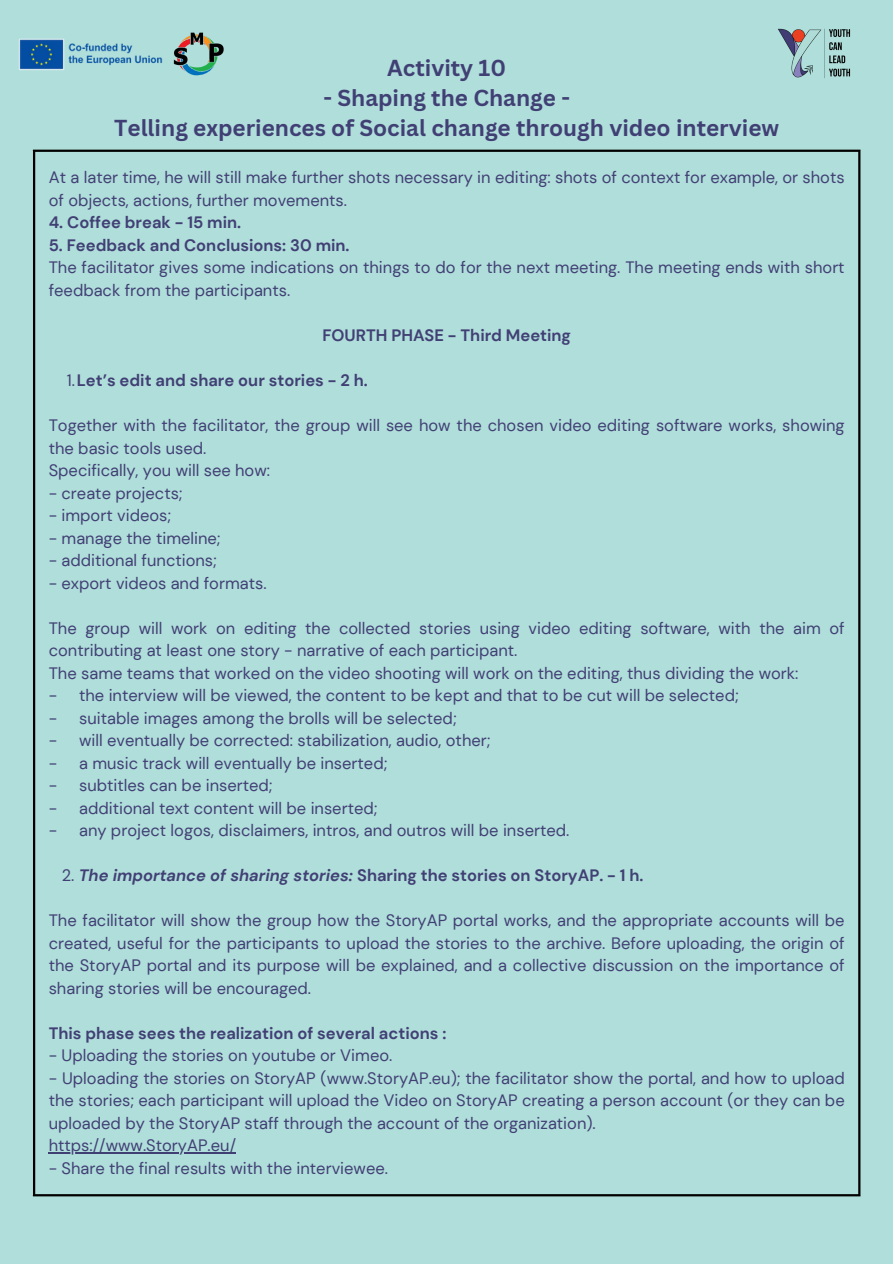
<style>
.page{position:relative;width:893px;height:1264px;background:#fff}
.page>*{position:absolute;margin:0;border:0;box-sizing:border-box;transform-origin:0 0}
.t1{font:700 22.5px/30.3px "Canva Sans";color:#414075;text-align:center}
.t2{font:16.5px/22.5px "DM Sans";color:#414075}
.t3{font:700 16.5px "DM Sans";color:#414075}
.s1{font-weight:400}
.s2{font-style:italic}
</style>
<div class="page">
<div style="left:0;top:0;width:892px;height:1263px;background:#b0deda"></div>
<hr style="left:49px;top:1152px;width:187px;height:1px;background:#414075">
<hr style="left:33px;top:152px;width:2px;height:1042px;background:#000">
<hr style="left:858px;top:152px;width:2px;height:1042px;background:#000">
<hr style="left:33px;top:150px;width:827px;height:2px;background:#000">
<hr style="left:33px;top:1194px;width:827px;height:2px;background:#000">
<img style="left:19px;top:38px;width:144px;height:32px">
<img style="left:173px;top:32px;width:51px;height:44px">
<img style="left:778px;top:28px;width:73px;height:50px">
<p class="t1" style="left:387px;top:52px;width:120px">Activity 10</p>
<p class="t1" style="left:114px;top:82px;width:666px">- Shaping the Change -<br>Telling experiences of Social change through video interview</p>
<p class="t2" style="left:49px;top:166px;width:797px">At a later time, he will still make further shots necessary in editing: shots of context for example, or shots of objects, actions, further movements.</p>
<p class="t3" style="left:49px;top:212px;width:194px">4. Coffee break - 15 min.</p>
<p class="t3" style="left:49px;top:234px;width:302px">5. Feedback and Conclusions: 30 min.</p>
<h1 class="t2" style="left:49px;top:256px;width:797px">The facilitator gives some indications on things to do for the next meeting. The meeting ends with short feedback from the participants.</h1>
<p class="t3" style="left:322px;top:324px;width:250px">FOURTH PHASE - Third Meeting</p>
<p class="t3" style="left:67px;top:369px;width:302px"><span class="s1">1.</span>Let’s edit and share our stories - 2 h.</p>
<p class="t2" style="left:49px;top:414px;width:797px">Together with the facilitator, the group will see how the chosen video editing software works, showing the basic tools used.</p>
<p class="t2" style="left:49px;top:459px;width:223px">Specifically, you will see how:</p>
<p class="t2" style="left:49px;top:481px;width:135px">- create projects;</p>
<p class="t2" style="left:49px;top:504px;width:124px">- import videos;</p>
<p class="t2" style="left:49px;top:526px;width:173px">- manage the timeline;</p>
<p class="t2" style="left:49px;top:549px;width:170px">- additional functions;</p>
<p class="t2" style="left:49px;top:571px;width:219px">- export videos and formats.</p>
<p class="t2" style="left:49px;top:616px;width:797px">The group will work on editing the collected stories using video editing software, with the aim of contributing at least one story - narrative of each participant.</p>
<p class="t2" style="left:49px;top:661px;width:751px">The same teams that worked on the video shooting will work on the editing, thus dividing the work:</p>
<p class="t2" style="left:49px;top:684px;width:691px">- the interview will be viewed, the content to be kept and that to be cut will be selected;</p>
<p class="t2" style="left:49px;top:706px;width:409px">- suitable images among the brolls will be selected;</p>
<p class="t2" style="left:49px;top:729px;width:443px">- will eventually be corrected: stabilization, audio, other;</p>
<p class="t2" style="left:49px;top:751px;width:340px">- a music track will eventually be inserted;</p>
<p class="t2" style="left:49px;top:774px;width:225px">- subtitles can be inserted;</p>
<p class="t2" style="left:49px;top:796px;width:330px">- additional text content will be inserted;</p>
<p class="t2" style="left:49px;top:819px;width:522px">- any project logos, disclaimers, intros, and outros will be inserted.</p>
<p class="t3" style="left:62px;top:864px;width:583px"><span class="s1">2.</span> <span class="s2">The importance of sharing stories:</span> Sharing the stories on StoryAP. - 1 h.</p>
<p class="t2" style="left:49px;top:909px;width:797px;text-align:justify">The facilitator will show the group how the StoryAP portal works, and the appropriate accounts will be created, useful for the participants to upload the stories to the archive. Before uploading, the origin of the StoryAP portal and its purpose will be explained, and a collective discussion on the importance of sharing stories will be encouraged.</p>
<p class="t3" style="left:49px;top:1022px;width:399px">This phase sees the realization of several actions :</p>
<p class="t2" style="left:49px;top:1044px;width:345px">- Uploading the stories on youtube or Vimeo.</p>
<p class="t2" style="left:49px;top:1066px;width:797px;text-align:justify">- Uploading the stories on StoryAP (www.StoryAP.eu); the facilitator show the portal, and how to upload the stories; each participant will upload the Video on StoryAP creating a person account (or they can be uploaded by the StoryAP staff through the account of the organization).</p>
<p class="t2" style="left:49px;top:1134px;width:189px">https://www.StoryAP.eu/</p>
<p class="t2" style="left:49px;top:1156px;width:341px">- Share the final results with the interviewee.</p>
</div>
